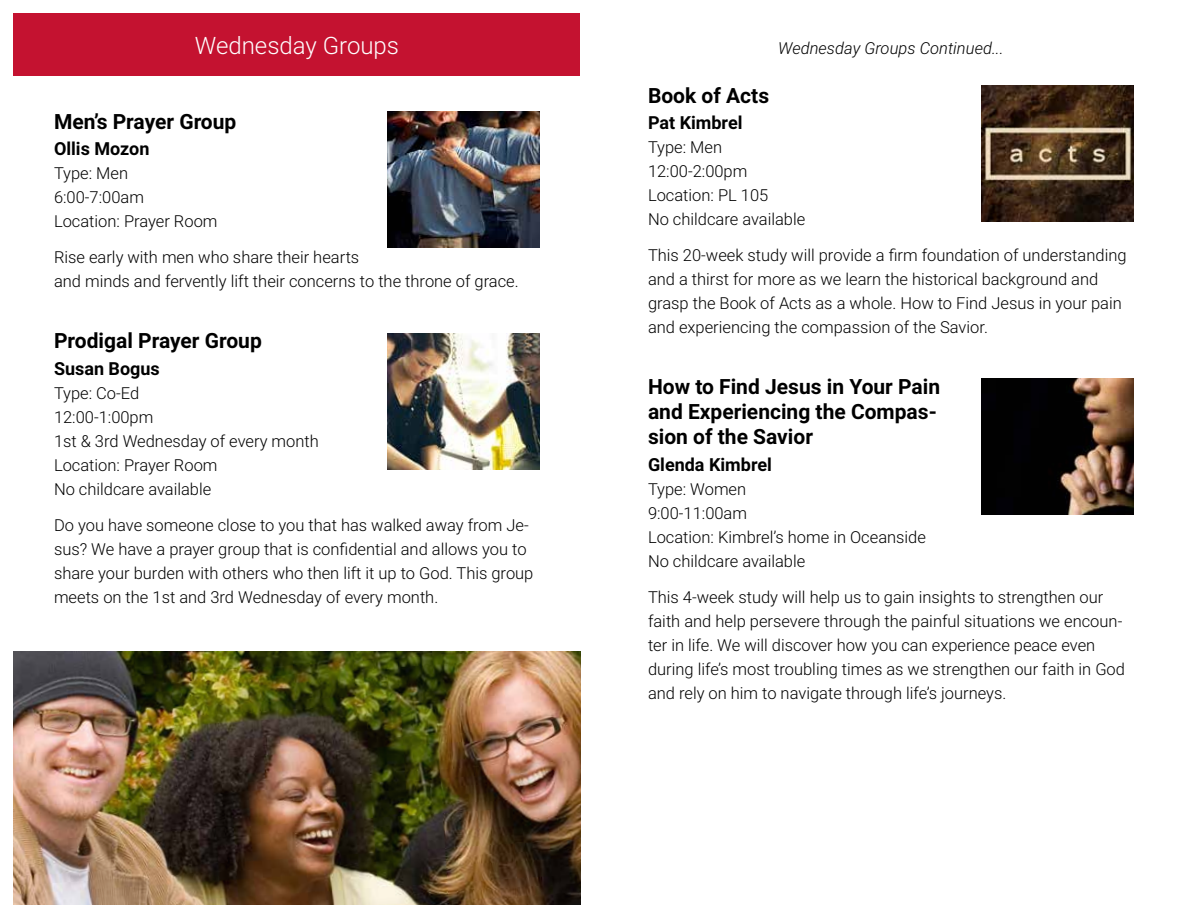
<style>
.page{position:relative;width:1188px;height:918px;background:#fff}
.page>*{position:absolute;margin:0;border:0;box-sizing:border-box;transform-origin:0 0}
.t1{font:300 24px "Roboto";color:#fff}
.t2{font:700 21px/25.2px "Roboto";color:#000}
.t3{font:700 18px "Roboto";color:#000}
.t4{font:300 16.5px/24px "Roboto";color:#000}
.t5{font:italic 300 16.5px "Roboto";color:#000}
</style>
<div class="page">
<img style="left:387px;top:333px;width:153px;height:137px">
<img style="left:981px;top:378px;width:153px;height:136px">
<img style="left:981px;top:85px;width:153px;height:137px">
<div style="left:14px;top:14px;width:566px;height:62px;background:#c41230"></div>
<img style="left:387px;top:112px;width:153px;height:136px">
<img style="left:14px;top:652px;width:566px;height:252px">
<h1 class="t1" style="left:195px;top:29px;width:206px">Wednesday Groups</h1>
<p class="t5" style="left:778px;top:37px;width:227px">Wednesday Groups Continued...</p>
<p class="t2" style="left:54px;top:108px;width:184px">Men’s Prayer Group</p>
<p class="t3" style="left:54px;top:136px;width:97px">Ollis Mozon</p>
<p class="t4" style="left:54px;top:161px;width:165px">Type: Men<br>6:00-7:00am<br>Location: Prayer Room</p>
<p class="t4" style="left:54px;top:245px;width:466px">Rise early with men who share their hearts<br>and minds and fervently lift their concerns to the throne of grace.</p>
<p class="t2" style="left:54px;top:328px;width:209px">Prodigal Prayer Group</p>
<p class="t3" style="left:54px;top:356px;width:107px">Susan Bogus</p>
<p class="t4" style="left:54px;top:380px;width:266px">Type: Co-Ed<br>12:00-1:00pm<br>1st &amp; 3rd Wednesday of every month<br>Location: Prayer Room<br>No childcare available</p>
<p class="t4" style="left:54px;top:512px;width:481px">Do you have someone close to you that has walked away from Je&shy;sus? We have a prayer group that is confidential and allows you to share your burden with others who then lift it up to God. This group meets on the 1st and 3rd Wednesday of every month.</p>
<p class="t2" style="left:648px;top:82px;width:123px">Book of Acts</p>
<p class="t3" style="left:648px;top:110px;width:96px">Pat Kimbrel</p>
<p class="t4" style="left:648px;top:134px;width:159px">Type: Men<br>12:00-2:00pm<br>Location: PL 105<br>No childcare available</p>
<p class="t4" style="left:648px;top:242px;width:480px">This 20-week study will provide a firm foundation of understanding and a thirst for more as we learn the historical background and grasp the Book of Acts as a whole. How to Find Jesus in your pain and experiencing the compassion of the Savior.</p>
<p class="t2" style="left:648px;top:373px;width:294px">How to Find Jesus in Your Pain and Experiencing the Compas&shy;sion of the Savior</p>
<p class="t3" style="left:648px;top:452px;width:125px">Glenda Kimbrel</p>
<p class="t4" style="left:648px;top:476px;width:280px">Type: Women<br>9:00-11:00am<br>Location: Kimbrel’s home in Oceanside<br>No childcare available</p>
<p class="t4" style="left:648px;top:584px;width:479px">This 4-week study will help us to gain insights to strengthen our faith and help persevere through the painful situations we encoun&shy;ter in life. We will discover how you can experience peace even during life’s most troubling times as we strengthen our faith in God and rely on him to navigate through life’s journeys.</p>
</div>
